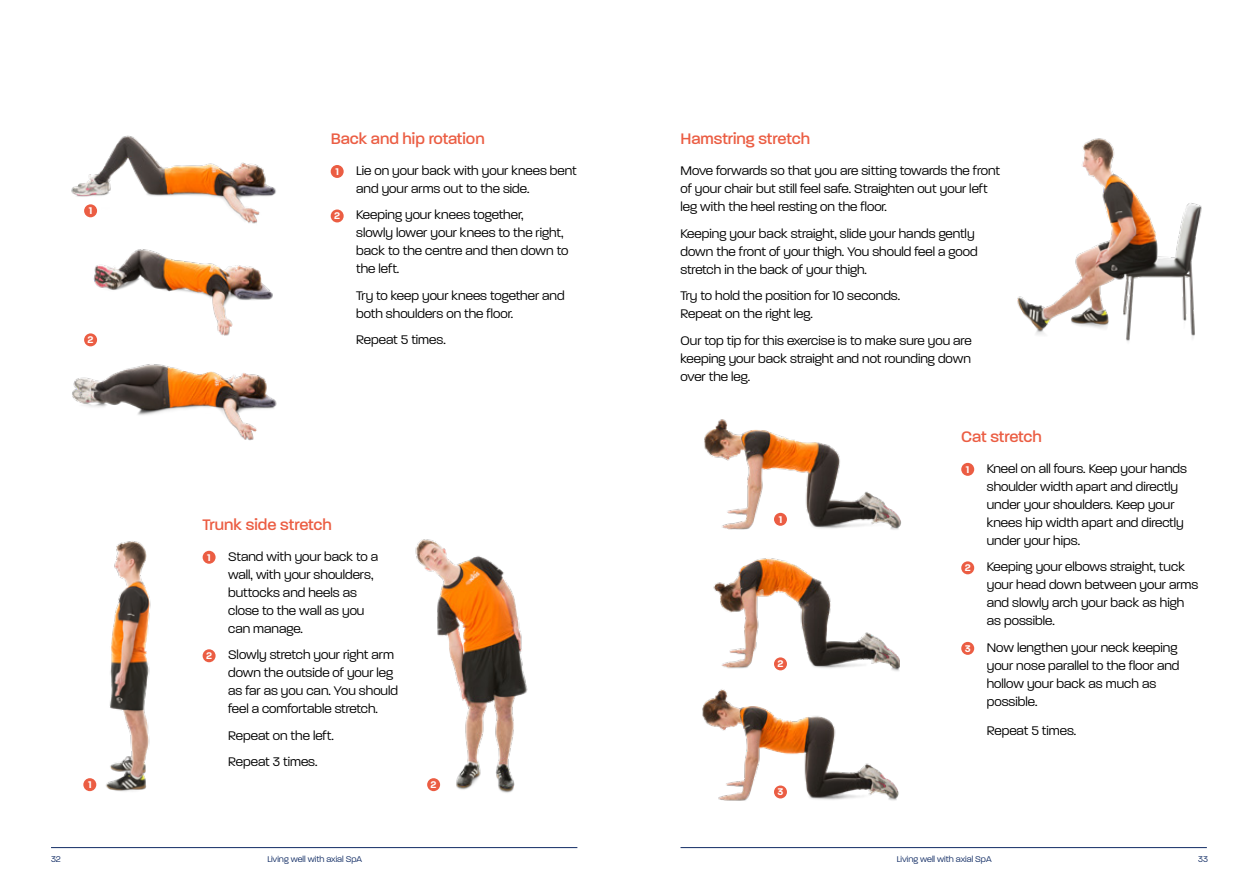
<style>
.page{position:relative;width:1259px;height:893px;background:#fff}
.page>*{position:absolute;margin:0;border:0;box-sizing:border-box;transform-origin:0 0}
.t1{font:500 16.5px "Paralucent";color:#eb5d43}
.t2{font:300 13.5px/18px "Paralucent";color:#000}
.t3{font:600 10.5px "Paralucent";color:#fff}
.t4{font:300 9px "Paralucent";color:#112c64}
.s1{font-weight:600;font-size:10.5px;color:#fff}
</style>
<div class="page">
<hr style="left:51px;top:847px;width:526px;height:1px;background:#112c64">
<hr style="left:680px;top:847px;width:526px;height:1px;background:#112c64">
<div style="left:331px;top:165px;width:13px;height:13px;background:#eb5d43;border-radius:50%"></div>
<div style="left:331px;top:209px;width:13px;height:13px;background:#eb5d43;border-radius:50%"></div>
<div style="left:961px;top:463px;width:13px;height:13px;background:#eb5d43;border-radius:50%"></div>
<div style="left:961px;top:561px;width:13px;height:13px;background:#eb5d43;border-radius:50%"></div>
<div style="left:961px;top:642px;width:13px;height:13px;background:#eb5d43;border-radius:50%"></div>
<div style="left:203px;top:551px;width:13px;height:13px;background:#eb5d43;border-radius:50%"></div>
<div style="left:203px;top:649px;width:13px;height:13px;background:#eb5d43;border-radius:50%"></div>
<img style="left:415px;top:539px;width:113px;height:254px">
<img style="left:105px;top:541px;width:46px;height:251px">
<img style="left:1017px;top:138px;width:185px;height:204px">
<img style="left:71px;top:135px;width:205px;height:89px">
<img style="left:93px;top:249px;width:180px;height:88px">
<img style="left:72px;top:364px;width:205px;height:77px">
<div style="left:84px;top:204px;width:13px;height:13px;background:#eb5d43;border-radius:50%"></div>
<div style="left:84px;top:333px;width:13px;height:13px;background:#eb5d43;border-radius:50%"></div>
<div style="left:83px;top:778px;width:13px;height:13px;background:#eb5d43;border-radius:50%"></div>
<div style="left:427px;top:778px;width:13px;height:13px;background:#eb5d43;border-radius:50%"></div>
<img style="left:704px;top:419px;width:197px;height:111px">
<img style="left:713px;top:558px;width:186px;height:113px">
<img style="left:702px;top:689px;width:197px;height:112px">
<div style="left:774px;top:513px;width:13px;height:13px;background:#eb5d43;border-radius:50%"></div>
<div style="left:774px;top:657px;width:13px;height:13px;background:#eb5d43;border-radius:50%"></div>
<div style="left:774px;top:785px;width:13px;height:13px;background:#eb5d43;border-radius:50%"></div>
<p class="t3" style="left:89px;top:204px;width:5px">1</p>
<p class="t3" style="left:88px;top:334px;width:8px">2</p>
<p class="t1" style="left:331px;top:129px;width:155px">Back and hip rotation</p>
<p class="t3" style="left:335px;top:165px;width:5px">1</p>
<p class="t2" style="left:356px;top:162px;width:222px">Lie on your back with your knees bent and your arms out to the side.</p>
<p class="t2" style="left:356px;top:206px;width:214px;text-indent:-22px"><span class="s1">2</span> Keeping your knees together,<br>slowly lower your knees to the right, back to the centre and then down to the left.</p>
<p class="t2" style="left:356px;top:287px;width:210px">Try to keep your knees together and both shoulders on the floor.</p>
<p class="t2" style="left:356px;top:331px;width:91px">Repeat 5 times.</p>
<p class="t1" style="left:203px;top:515px;width:131px">Trunk side stretch</p>
<p class="t3" style="left:207px;top:551px;width:5px">1</p>
<p class="t2" style="left:228px;top:547px;width:152px">Stand with your back to a wall, with your shoulders, buttocks and heels as close to the wall as you can manage.</p>
<p class="t2" style="left:228px;top:646px;width:171px;text-indent:-22px"><span class="s1">2</span> Slowly stretch your right arm down the outside of your leg as far as you can. You should feel a comfortable stretch.</p>
<p class="t2" style="left:228px;top:722px;width:107px;line-height:26.5px">Repeat on the left.<br>Repeat 3 times.</p>
<p class="t3" style="left:88px;top:778px;width:5px">1</p>
<p class="t3" style="left:430px;top:778px;width:8px">2</p>
<p class="t1" style="left:680px;top:129px;width:131px">Hamstring stretch</p>
<p class="t2" style="left:680px;top:162px;width:321px">Move forwards so that you are sitting towards the front of your chair but still feel safe. Straighten out your left leg with the heel resting on the floor.</p>
<p class="t2" style="left:680px;top:224px;width:299px">Keeping your back straight, slide your hands gently down the front of your thigh. You should feel a good stretch in the back of your thigh.</p>
<p class="t2" style="left:680px;top:287px;width:221px">Try to hold the position for 10 seconds.<br>Repeat on the right leg.</p>
<p class="t2" style="left:680px;top:331px;width:292px;text-align:justify">Our top tip for this exercise is to make sure you are keeping your back straight and not rounding down over the leg.</p>
<p class="t3" style="left:778px;top:513px;width:5px">1</p>
<p class="t3" style="left:777px;top:657px;width:8px">2</p>
<p class="t3" style="left:777px;top:786px;width:7px">3</p>
<p class="t1" style="left:961px;top:427px;width:82px">Cat stretch</p>
<p class="t3" style="left:966px;top:463px;width:5px">1</p>
<p class="t2" style="left:986px;top:459px;width:202px">Kneel on all fours. Keep your hands shoulder width apart and directly under your shoulders. Keep your knees hip width apart and directly under your hips.</p>
<p class="t2" style="left:986px;top:558px;width:213px;text-indent:-22px"><span class="s1">2</span> Keeping your elbows straight, tuck your head down between your arms and slowly arch your back as high as possible.</p>
<p class="t2" style="left:986px;top:638px;width:194px;text-indent:-22px"><span class="s1">3</span> Now lengthen your neck keeping your nose parallel to the floor and hollow your back as much as possible.</p>
<p class="t2" style="left:986px;top:722px;width:91px">Repeat 5 times.</p>
<p class="t4" style="left:51px;top:854px;width:11px">32</p>
<p class="t4" style="left:267px;top:854px;width:96px">Living well with axial SpA</p>
<p class="t4" style="left:897px;top:854px;width:96px">Living well with axial SpA</p>
<p class="t4" style="left:1198px;top:854px;width:11px">33</p>
</div>
